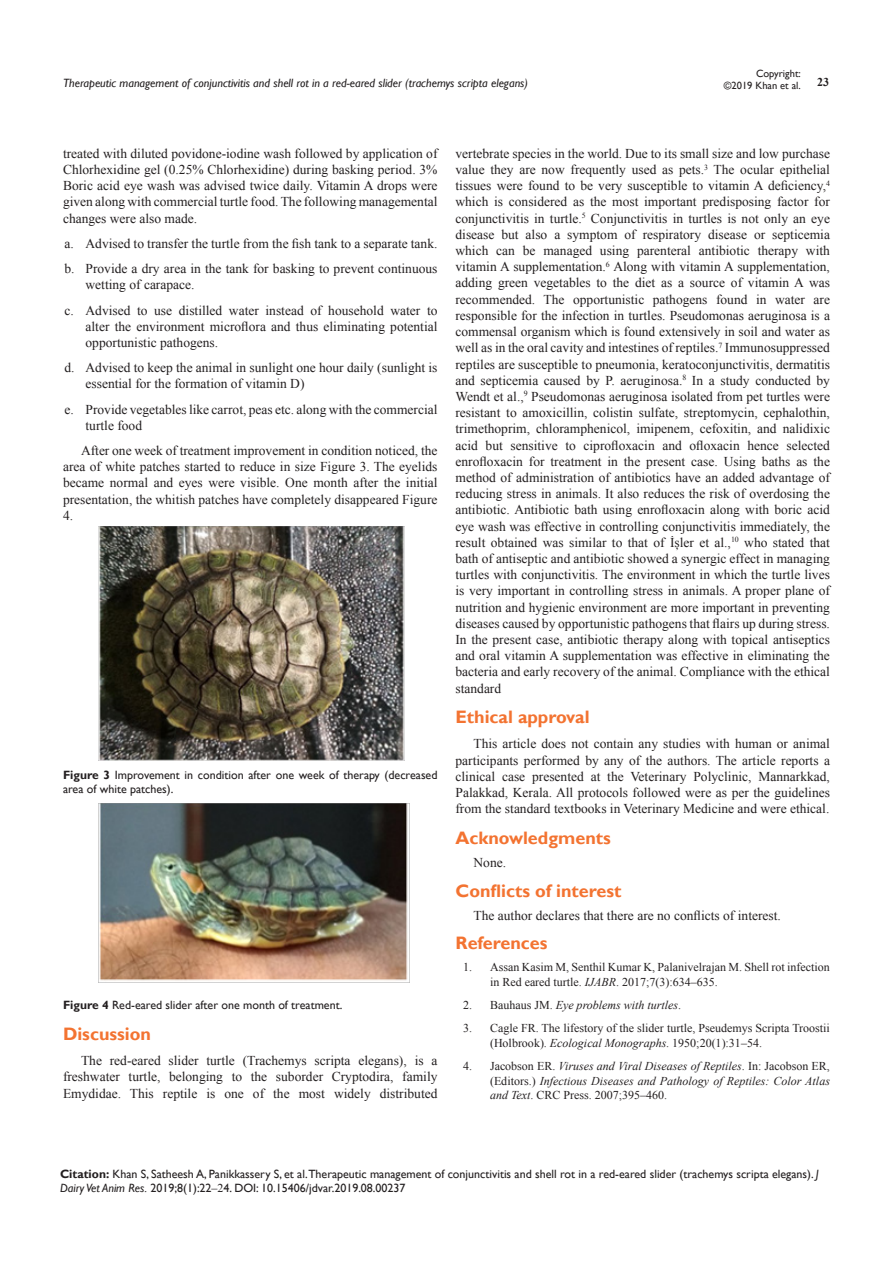
<style>
.page{position:relative;width:893px;height:1263px;background:#fff}
.page>*{position:absolute;margin:0;border:0;box-sizing:border-box;transform-origin:0 0}
.List_Paragraph{font:700 18px "Gill Sans";color:#f37331}
.t1{font:13.5px/16.2px "Times New Roman";color:#231f20;text-align:justify}
.Citation{font:12px/14.4px "Gill Sans";color:#231f20}
.t2{font:12px/14.4px "Times New Roman";color:#231f20}
.t3{font:italic 12px/14.4px "Times New Roman";color:#231f20;text-align:justify}
.t4{font:italic 12px "Gill Sans";color:#231f20}
.t5{font:700 12px "Times New Roman";color:#231f20}
.t6{font:10.5px/12.6px "Gill Sans";color:#231f20;text-align:right}
.s1{font-weight:700}
.s2{font-style:italic}
.s3{font-style:normal}
.s4{font-family:"Times New Roman"}
</style>
<div class="page">
<img style="left:98px;top:526px;width:307px;height:235px">
<img style="left:98px;top:803px;width:312px;height:180px">
<p class="t6" style="left:724px;top:67px;width:79px">Copyright:<br>©2019 Khan et al.</p>
<p class="t4" style="left:63px;top:76px;width:467px">Therapeutic management of conjunctivitis and shell rot in a red-eared slider (trachemys scripta elegans)</p>
<p class="t5" style="left:817px;top:73px;width:13px">23</p>
<p class="t1" style="left:63px;top:145px;width:376px">treated with diluted povidone-iodine wash followed by application of Chlorhexidine gel (0.25% Chlorhexidine) during basking period. 3% Boric acid eye wash was advised twice daily. Vitamin A drops were given along with commercial turtle food. The following managemental changes were also made.</p>
<p class="t1" style="left:64px;top:235px;width:374px">a. Advised to transfer the turtle from the fish tank to a separate tank.</p>
<p class="t1" style="left:86px;top:260px;width:353px;text-indent:-21px">b. Provide a dry area in the tank for basking to prevent continuous wetting of carapace.</p>
<p class="t1" style="left:86px;top:302px;width:353px;text-indent:-21px">c. Advised to use distilled water instead of household water to alter the environment microflora and thus eliminating potential opportunistic pathogens.</p>
<p class="t1" style="left:86px;top:359px;width:353px;text-indent:-21px">d. Advised to keep the animal in sunlight one hour daily (sunlight is essential for the formation of vitamin D)</p>
<p class="t1" style="left:86px;top:401px;width:353px;text-indent:-21px">e. Provide vegetables like carrot, peas etc. along with the commercial turtle food</p>
<p class="t1" style="left:63px;top:442px;width:376px;text-indent:18px">After one week of treatment improvement in condition noticed, the area of white patches started to reduce in size Figure 3. The eyelids became normal and eyes were visible. One month after the initial presentation, the whitish patches have completely disappeared Figure 4.</p>
<p class="Citation" style="left:63px;top:768px;width:376px"><span class="s1">Figure 3</span> Improvement in condition after one week of therapy (decreased area of white patches).</p>
<p class="Citation" style="left:63px;top:998px;width:281px"><span class="s1">Figure 4</span> Red-eared slider after one month of treatment.</p>
<p class="List_Paragraph" style="left:63px;top:1023px;width:89px">Discussion</p>
<p class="t1" style="left:63px;top:1052px;width:376px;text-indent:18px">The red-eared slider turtle (Trachemys scripta elegans), is a freshwater turtle, belonging to the suborder Cryptodira, family Emydidae. This reptile is one of the most widely distributed</p>
<p class="t1" style="left:455px;top:145px;width:376px">vertebrate species in the world. Due to its small size and low purchase value they are now frequently used as pets.<sup>3</sup> The ocular epithelial tissues were found to be very susceptible to vitamin A deficiency,<sup>4 </sup>which is considered as the most important predisposing factor for conjunctivitis in turtle.<sup>5</sup> Conjunctivitis in turtles is not only an eye disease but also a symptom of respiratory disease or septicemia which can be managed using parenteral antibiotic therapy with vitamin A supplementation.<sup>6</sup> Along with vitamin A supplementation, adding green vegetables to the diet as a source of vitamin A was recommended. The opportunistic pathogens found in water are responsible for the infection in turtles. Pseudomonas aeruginosa is a commensal organism which is found extensively in soil and water as well as in the oral cavity and intestines of reptiles.<sup>7</sup> Immunosuppressed reptiles are susceptible to pneumonia, keratoconjunctivitis, dermatitis and septicemia caused by P. aeruginosa.<sup>8</sup> In a study conducted by Wendt et al.,<sup>9</sup> Pseudomonas aeruginosa isolated from pet turtles were resistant to amoxicillin, colistin sulfate, streptomycin, cephalothin, trimethoprim, chloramphenicol, imipenem, cefoxitin, and nalidixic acid but sensitive to ciprofloxacin and ofloxacin hence selected enrofloxacin for treatment in the present case. Using baths as the method of administration of antibiotics have an added advantage of reducing stress in animals. It also reduces the risk of overdosing the antibiotic. Antibiotic bath using enrofloxacin along with boric acid eye wash was effective in controlling conjunctivitis immediately, the result obtained was similar to that of İșler et al.,<sup>10</sup> who stated that bath of antiseptic and antibiotic showed a synergic effect in managing turtles with conjunctivitis. The environment in which the turtle lives is very important in controlling stress in animals. A proper plane of nutrition and hygienic environment are more important in preventing diseases caused by opportunistic pathogens that flairs up during stress.<br>In the present case, antibiotic therapy along with topical antiseptics and oral vitamin A supplementation was effective in eliminating the bacteria and early recovery of the animal. Compliance with the ethical standard</p>
<p class="List_Paragraph" style="left:455px;top:706px;width:136px">Ethical approval</p>
<p class="t1" style="left:455px;top:735px;width:376px;text-indent:18px">This article does not contain any studies with human or animal participants performed by any of the authors. The article reports a clinical case presented at the Veterinary Polyclinic, Mannarkkad, Palakkad, Kerala. All protocols followed were as per the guidelines from the standard textbooks in Veterinary Medicine and were ethical.</p>
<p class="List_Paragraph" style="left:455px;top:827px;width:157px">Acknowledgments</p>
<p class="t1" style="left:473px;top:855px;width:34px">None.</p>
<p class="List_Paragraph" style="left:455px;top:880px;width:168px">Conflicts of interest</p>
<p class="t1" style="left:473px;top:907px;width:309px">The author declares that there are no conflicts of interest.</p>
<p class="List_Paragraph" style="left:455px;top:932px;width:94px">References</p>
<p class="t2" style="left:490px;top:960px;width:341px;text-indent:-27px">1. Assan Kasim M, Senthil Kumar K, Palanivelrajan M. Shell rot infection in Red eared turtle. <span class="s2">IJABR</span>. 2017;7(3):634‒635.</p>
<p class="t3" style="left:463px;top:997px;width:220px"><span class="s3">2. Bauhaus JM.</span> Eye problems with turtles<span class="s3">.</span></p>
<p class="t2" style="left:490px;top:1021px;width:341px;text-indent:-27px">3. Cagle FR. The lifestory of the slider turtle, Pseudemys Scripta Troostii (Holbrook). <span class="s2">Ecological Monographs</span>. 1950;20(1):31–54.</p>
<p class="t3" style="left:490px;top:1059px;width:341px;text-indent:-27px"><span class="s3">4. Jacobson ER.</span> Viruses and Viral Diseases of Reptiles<span class="s3">. In: Jacobson ER, (Editors.)</span> Infectious Diseases and Pathology of Reptiles: Color Atlas and Text<span class="s3">. CRC Press. 2007;395‒460.</span></p>
<p class="Citation" style="left:60px;top:1167px;width:760px"><span class="s1">Citation:</span> Khan S, Satheesh A, Panikkassery S, et al.Therapeutic management of conjunctivitis and shell rot in a red-eared slider (trachemys scripta elegans). <span class="s2">J<br>Dairy Vet Anim Res.</span> 2019;8(1):22<span class="s4">‒2</span>4. DOI: 10.15406/jdvar.2019.08.00237</p>
</div>
